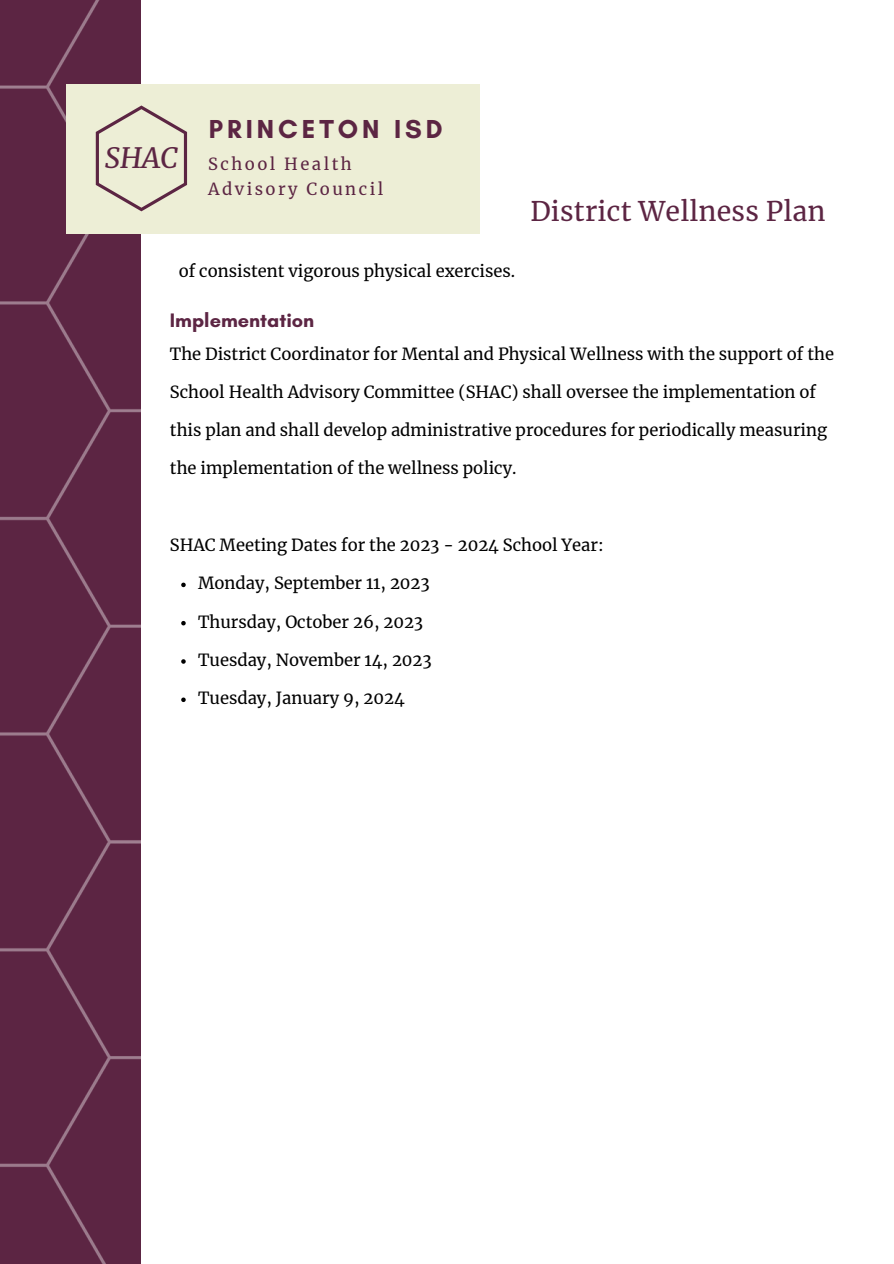
<style>
.page{position:relative;width:894px;height:1264px;background:#fff}
.page>*{position:absolute;margin:0;border:0;box-sizing:border-box;transform-origin:0 0}
.t1{font:italic 28.35px "Merriweather";color:#5c2543}
.t2{font:26.7px "Merriweather";letter-spacing:.01em;color:#5c2543}
.t3{font:700 26.55px "Glacial Indifference";letter-spacing:.15em;color:#5c2543}
.t4{font:700 19.8px "Glacial Indifference";color:#5c2543}
.t5{font:16.5px "Merriweather";color:#000}
.t6{font:16.5px/24.8px "Merriweather";letter-spacing:.15em;color:#5c2543}
</style>
<div class="page">
<div style="left:0;top:0;width:142px;height:1263px;background:#5c2543"></div>
<div style="left:66px;top:85px;width:413px;height:148px;background:#edeed6"></div>
<svg style="left:96px;top:105px;width:91px;height:106px"></svg>
<svg style="left:181px;top:582px;width:5px;height:5px"></svg>
<svg style="left:181px;top:621px;width:5px;height:4px"></svg>
<svg style="left:181px;top:659px;width:5px;height:4px"></svg>
<svg style="left:181px;top:697px;width:5px;height:5px"></svg>
<p class="t1" style="left:105px;top:140px;width:74px">SHAC</p>
<p class="t3" style="left:209px;top:113px;width:235px">PRINCETON ISD</p>
<p class="t6" style="left:208px;top:152px;width:177px">School Health<br>Advisory Council</p>
<p class="t5" style="left:179px;top:260px;width:338px">of consistent vigorous physical exercises.</p>
<p class="t4" style="left:170px;top:308px;width:146px">Implementation</p>
<p class="t2" style="left:530px;top:194px;width:297px">District Wellness Plan</p>
<p class="t5" style="left:170px;top:343px;width:665px">The District Coordinator for Mental and Physical Wellness with the support of the</p>
<p class="t5" style="left:170px;top:381px;width:647px">School Health Advisory Committee (SHAC) shall oversee the implementation of</p>
<p class="t5" style="left:170px;top:420px;width:658px">this plan and shall develop administrative procedures for periodically measuring</p>
<p class="t5" style="left:170px;top:458px;width:348px">the implementation of the wellness policy.</p>
<p class="t5" style="left:170px;top:535px;width:435px">SHAC Meeting Dates for the 2023 - 2024 School Year:</p>
<p class="t5" style="left:198px;top:573px;width:233px">Monday, September 11, 2023</p>
<p class="t5" style="left:198px;top:611px;width:226px">Thursday, October 26, 2023</p>
<p class="t5" style="left:198px;top:649px;width:235px">Tuesday, November 14, 2023</p>
<p class="t5" style="left:198px;top:688px;width:208px">Tuesday, January 9, 2024</p>
</div>
